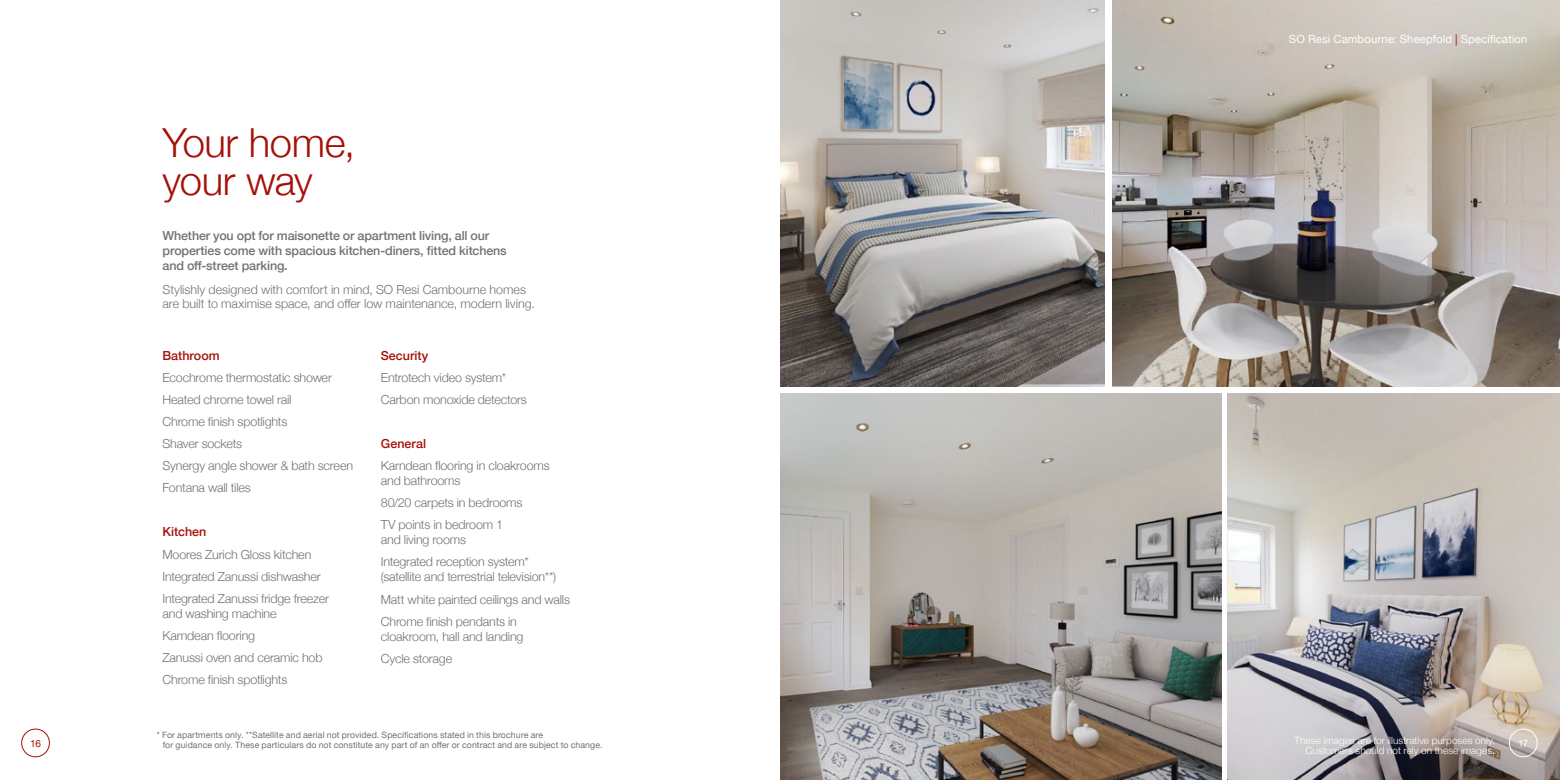
<style>
.page{position:relative;width:1560px;height:780px;background:#fff}
.page>*{position:absolute;margin:0;border:0;box-sizing:border-box;transform-origin:0 0}
.t1{font:300 40px/37.5px "Helvetica Neue";letter-spacing:-.01em;color:#a51008}
.t2{font:300 12.5px/22.1px "Helvetica Neue";letter-spacing:-.01em;color:#727272}
.t3{font:500 12.5px/15px "Helvetica Neue";letter-spacing:-.01em;color:#727272}
.t4{font:500 12.5px "Helvetica Neue";color:#a51008}
.t5{font:11.25px "Helvetica Neue";letter-spacing:.01em;color:#fff}
.t6{font:300 10px/10px "Helvetica Neue";letter-spacing:.005em;color:#fff;text-align:right}
.t7{font:10px "Helvetica Neue";color:#a51008}
.t8{font:10px "Helvetica Neue";color:#fff}
.t9{font:8.75px "Helvetica Neue";letter-spacing:.01em;color:#727272}
.s1{color:#a51008}
</style>
<div class="page">
<img style="left:780px;top:0;width:324px;height:386px">
<img style="left:780px;top:393px;width:441px;height:387px">
<img style="left:1112px;top:0;width:447px;height:386px">
<img style="left:1227px;top:393px;width:332px;height:387px">
<div style="left:1508px;top:728px;width:29px;height:29px;border:1px solid #fff;border-radius:50%"></div>
<div style="left:21px;top:728px;width:29px;height:29px;border:1px solid #a51008;border-radius:50%"></div>
<h1 class="t1" style="left:162px;top:121px;width:194px">Your home, your way</h1>
<p class="t3" style="left:162px;top:227px;width:346px">Whether you opt for maisonette or apartment living, all our properties come with spacious kitchen-diners, fitted kitchens and off-street parking.</p>
<p class="t2" style="left:162px;top:282px;width:374px;line-height:13.8px">Stylishly designed with comfort in mind, SO Resi Cambourne homes are built to maximise space, and offer low maintenance, modern living.</p>
<p class="t4" style="left:162px;top:345px;width:59px">Bathroom</p>
<p class="t2" style="left:162px;top:365px;width:192px">Ecochrome thermostatic shower<br>Heated chrome towel rail<br>Chrome finish spotlights<br>Shaver sockets<br>Synergy angle shower &amp; bath screen<br>Fontana wall tiles</p>
<p class="t4" style="left:162px;top:522px;width:45px">Kitchen</p>
<p class="t2" style="left:162px;top:542px;width:168px">Moores Zurich Gloss kitchen<br>Integrated Zanussi dishwasher<br>Integrated Zanussi fridge freezer</p>
<p class="t2" style="left:162px;top:601px;width:162px">and washing machine<br>Karndean flooring<br>Zanussi oven and ceramic hob<br>Chrome finish spotlights</p>
<p class="t4" style="left:381px;top:345px;width:49px">Security</p>
<p class="t2" style="left:381px;top:365px;width:148px">Entrotech video system*<br>Carbon monoxide detectors</p>
<p class="t4" style="left:381px;top:433px;width:47px">General</p>
<p class="t2" style="left:381px;top:457px;width:170px;line-height:15px">Karndean flooring in cloakrooms and bathrooms</p>
<p class="t2" style="left:381px;top:491px;width:143px">80/20 carpets in bedrooms<br>TV points in bedroom 1</p>
<p class="t2" style="left:381px;top:528px;width:149px">and living rooms<br>Integrated reception system*</p>
<p class="t2" style="left:381px;top:565px;width:191px">(satellite and terrestrial television**)<br>Matt white painted ceilings and walls<br>Chrome finish pendants in</p>
<p class="t2" style="left:381px;top:624px;width:144px">cloakroom, hall and landing<br>Cycle storage</p>
<p class="t5" style="left:1288px;top:31px;width:240px">SO Resi Cambourne: Sheepfold <span class="s1">|</span> Specification</p>
<p class="t9" style="left:157px;top:728px;width:388px">* For apartments only. **Satellite and aerial not provided. Specifications stated in this brochure are</p>
<p class="t6" style="left:1294px;top:734px;width:202px">These images are for illustrative purposes only.<br>Customers should not rely on these images.</p>
<p class="t7" style="left:30px;top:736px;width:12px">16</p>
<p class="t9" style="left:163px;top:738px;width:441px">for guidance only. These particulars do not constitute any part of an offer or contract and are subject to change.</p>
<p class="t8" style="left:1517px;top:736px;width:12px">17</p>
</div>
